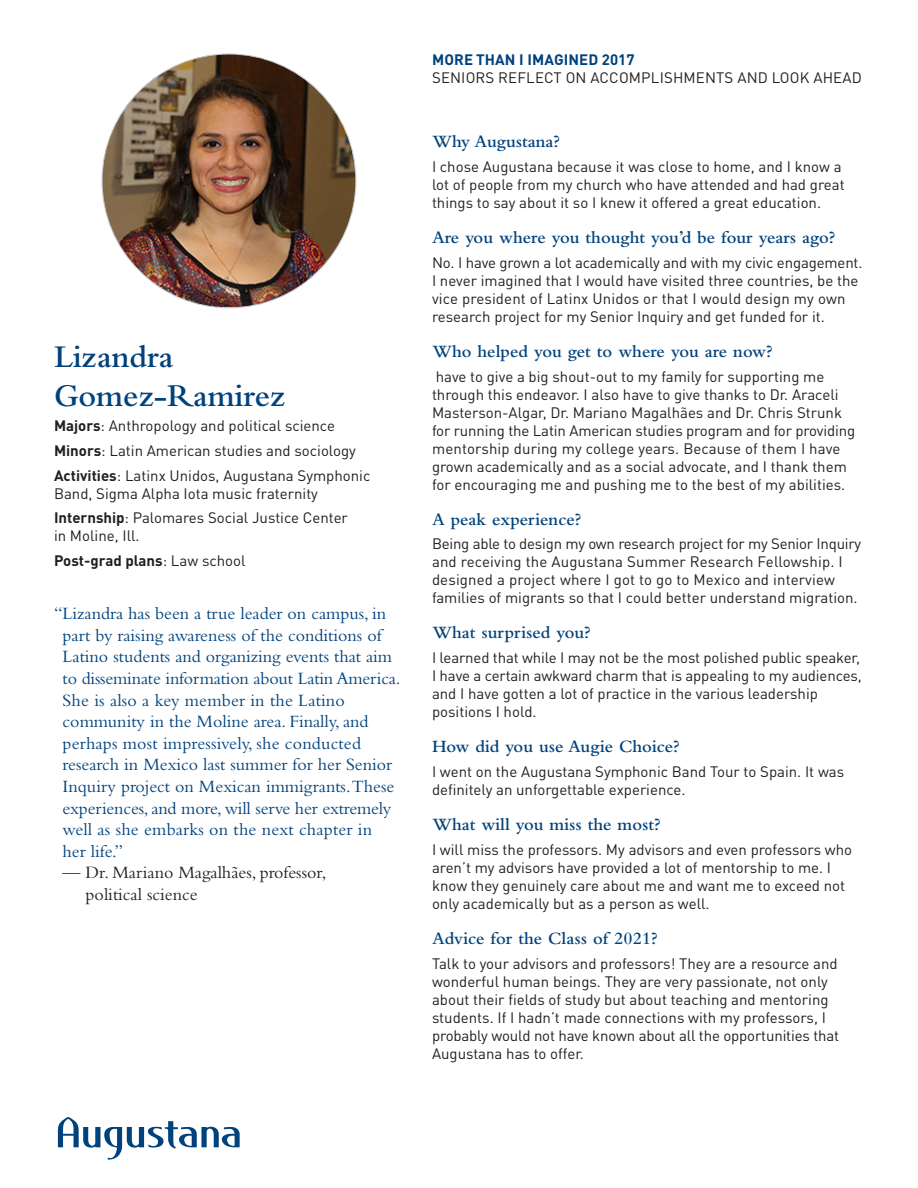
<style>
.page{position:relative;width:918px;height:1188px;background:#fff}
.page>*{position:absolute;margin:0;border:0;box-sizing:border-box;transform-origin:0 0}
.Subhead{font:600 33px/39.6px "Bembo Std";color:#01427c}
.t1{font:18px/21.6px "Bembo Std";color:#01427c}
.Subhead-2{font:600 18px "Bembo Std";color:#01427c}
.t2{font:18px/21.6px "Bembo Std";color:#231f20}
.Body_Copy{font:15px/18px "DINOT";color:#231f20}
.Body_Copy-2{font:700 15px "DINOT";color:#231f20}
.t3{font:700 15px "DINOT";letter-spacing:.01em;color:#01427c}
.s1{font-weight:700}
.s2{font-weight:400}
</style>
<div class="page">
<svg style="left:58px;top:1117px;width:182px;height:43px"></svg>
<img style="left:102px;top:54px;width:254px;height:253px">
<p class="Subhead" style="left:54px;top:337px;width:233px">Lizandra<br>Gomez-Ramirez</p>
<p class="Body_Copy" style="left:54px;top:416px;width:283px"><span class="s1">Majors</span>: Anthropology and political science</p>
<p class="Body_Copy" style="left:54px;top:441px;width:303px"><span class="s1">Minors</span>: Latin American studies and sociology</p>
<p class="Body_Copy" style="left:54px;top:466px;width:318px"><span class="s1">Activities</span>: Latinx Unidos, Augustana Symphonic<br>Band, Sigma Alpha Iota music fraternity</p>
<p class="Body_Copy" style="left:54px;top:508px;width:295px"><span class="s1">Internship</span>: Palomares Social Justice Center in Moline, Ill.</p>
<p class="Body_Copy-2" style="left:54px;top:550px;width:193px">Post-grad plans<span class="s2">: Law school</span></p>
<p class="t1" style="left:63px;top:602px;width:339px;text-indent:-9px">“Lizandra has been a true leader on campus, in part by raising awareness of the conditions of Latino students and organizing events that aim to disseminate information about Latin America.<br>She is also a key member in the Latino community in the Moline area. Finally, and perhaps most impressively, she conducted research in Mexico last summer for her Senior Inquiry project on Mexican immigrants.These experiences, and more, will serve her extremely well as she embarks on the next chapter in<br>her life.”</p>
<p class="t2" style="left:86px;top:862px;width:242px;text-indent:-23px">— Dr. Mariano Magalhães, professor, political science</p>
<p class="t3" style="left:432px;top:50px;width:204px">MORE THAN I IMAGINED 2017</p>
<p class="Body_Copy" style="left:432px;top:68px;width:431px">SENIORS REFLECT ON ACCOMPLISHMENTS AND LOOK AHEAD</p>
<p class="Subhead-2" style="left:432px;top:131px;width:129px">Why Augustana?</p>
<p class="Body_Copy" style="left:432px;top:157px;width:414px">I chose Augustana because it was close to home, and I know a lot of people from my church who have attended and had great things to say about it so I knew it offered a great education.</p>
<p class="Subhead-2" style="left:432px;top:227px;width:405px">Are you where you thought you’d be four years ago?</p>
<p class="Body_Copy" style="left:432px;top:253px;width:432px">No. I have grown a lot academically and with my civic engagement.<br>I never imagined that I would have visited three countries, be the vice president of Latinx Unidos or that I would design my own research project for my Senior Inquiry and get funded for it.</p>
<p class="Subhead-2" style="left:432px;top:341px;width:342px">Who helped you get to where you are now?</p>
<p class="Body_Copy" style="left:432px;top:367px;width:425px">have to give a big shout-out to my family for supporting me through this endeavor. I also have to give thanks to Dr. Araceli Masterson-Algar, Dr. Mariano Magalhães and Dr. Chris Strunk for running the Latin American studies program and for providing mentorship during my college years. Because of them I have grown academically and as a social advocate, and I thank them for encouraging me and pushing me to the best of my abilities.</p>
<p class="Subhead-2" style="left:432px;top:509px;width:151px">A peak experience?</p>
<p class="Body_Copy" style="left:432px;top:534px;width:431px">Being able to design my own research project for my Senior Inquiry and receiving the Augustana Summer Research Fellowship. I designed a project where I got to go to Mexico and interview families of migrants so that I could better understand migration.</p>
<p class="Subhead-2" style="left:432px;top:623px;width:160px">What surprised you?</p>
<p class="Body_Copy" style="left:432px;top:648px;width:431px">I learned that while I may not be the most polished public speaker, I have a certain awkward charm that is appealing to my audiences, and I have gotten a lot of practice in the various leadership positions I hold.</p>
<p class="Subhead-2" style="left:432px;top:737px;width:249px">How did you use Augie Choice?</p>
<p class="Body_Copy" style="left:432px;top:762px;width:414px">I went on the Augustana Symphonic Band Tour to Spain. It was definitely an unforgettable experience.</p>
<p class="Subhead-2" style="left:432px;top:815px;width:230px">What will you miss the most?</p>
<p class="Body_Copy" style="left:432px;top:840px;width:422px">I will miss the professors. My advisors and even professors who aren’t my advisors have provided a lot of mentorship to me. I know they genuinely care about me and want me to exceed not only academically but as a person as well.</p>
<p class="Subhead-2" style="left:432px;top:928px;width:227px">Advice for the Class of 2021?</p>
<p class="Body_Copy" style="left:432px;top:954px;width:409px">Talk to your advisors and professors! They are a resource and wonderful human beings. They are very passionate, not only about their fields of study but about teaching and mentoring students. If I hadn’t made connections with my professors, I probably would not have known about all the opportunities that Augustana has to offer.</p>
</div>
